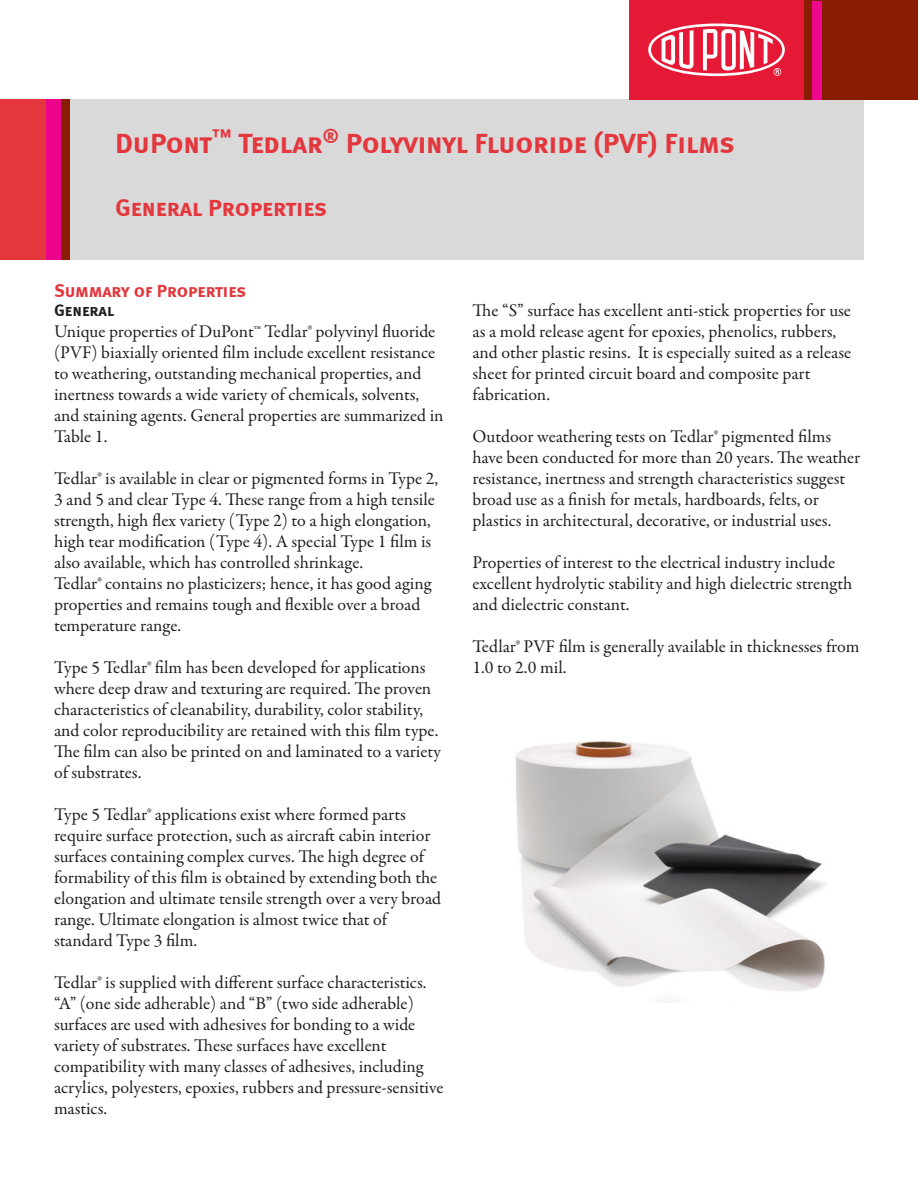
<style>
.page{position:relative;width:918px;height:1188px;background:#fff}
.page>*{position:absolute;margin:0;border:0;box-sizing:border-box;transform-origin:0 0}
.t1{font:28.5px "Meta Bold Caps";letter-spacing:-.005em;color:#e3373d}
.t2{font:24px "Meta Bold Caps";color:#e3373d}
.t3{font:18px/21px "Garamond Premr Pro";color:#231f20}
.t4{font:18px "Meta Bold Caps";letter-spacing:-.01em;color:#e1373d}
.t5{font:16.5px "Meta Bold Caps";color:#231f20}
</style>
<div class="page">
<div style="left:70px;top:99px;width:794px;height:161px;background:#d9d9da"></div>
<div style="left:61px;top:99px;width:9px;height:161px;background:#891c02"></div>
<div style="left:45px;top:99px;width:16px;height:161px;background:#ed028c"></div>
<div style="left:0;top:99px;width:45px;height:161px;background:#e3373d"></div>
<div style="left:804px;top:1px;width:114px;height:99px;background:#891c02"></div>
<div style="left:812px;top:1px;width:9px;height:99px;background:#ed088d"></div>
<div style="left:629px;top:1px;width:175px;height:99px;background:#e51836"></div>
<svg style="left:648px;top:24px;width:137px;height:52px"></svg>
<img style="left:516px;top:741px;width:310px;height:262px">
<p class="t1" style="left:115px;top:126px;width:621px">DuPont<sup>™</sup> Tedlar<sup>®</sup> Polyvinyl Fluoride (PVF) Films</p>
<p class="t2" style="left:115px;top:193px;width:213px">General Properties</p>
<p class="t4" style="left:54px;top:280px;width:194px">Summary of Properties</p>
<p class="t5" style="left:54px;top:301px;width:62px">General</p>
<p class="t3" style="left:54px;top:321px;width:391px">Unique properties of DuPont™ Tedlar® polyvinyl fluoride (PVF) biaxially oriented film include excellent resistance to weathering, outstanding mechanical properties, and inertness towards a wide variety of chemicals, solvents, and staining agents. General properties are summarized in Table 1.</p>
<p class="t3" style="left:54px;top:468px;width:386px">Tedlar® is available in clear or pigmented forms in Type 2, 3 and 5 and clear Type 4. These range from a high tensile strength, high flex variety (Type 2) to a high elongation, high tear modification (Type 4). A special Type 1 film is also available, which has controlled shrinkage.<br>Tedlar® contains no plasticizers; hence, it has good aging properties and remains tough and flexible over a broad temperature range.</p>
<p class="t3" style="left:54px;top:657px;width:389px">Type 5 Tedlar® film has been developed for applications where deep draw and texturing are required. The proven characteristics of cleanability, durability, color stability, and color reproducibility are retained with this film type.<br>The film can also be printed on and laminated to a variety of substrates.</p>
<p class="t3" style="left:54px;top:804px;width:389px">Type 5 Tedlar® applications exist where formed parts require surface protection, such as aircraft cabin interior surfaces containing complex curves. The high degree of formability of this film is obtained by extending both the elongation and ultimate tensile strength over a very broad range. Ultimate elongation is almost twice that of standard Type 3 film.</p>
<p class="t3" style="left:54px;top:972px;width:391px">Tedlar® is supplied with different surface characteristics. “A” (one side adherable) and “B” (two side adherable) surfaces are used with adhesives for bonding to a wide variety of substrates. These surfaces have excellent compatibility with many classes of adhesives, including acrylics, polyesters, epoxies, rubbers and pressure-sensitive mastics.</p>
<p class="t3" style="left:472px;top:301px;width:380px">The “S” surface has excellent anti-stick properties for use as a mold release agent for epoxies, phenolics, rubbers, and other plastic resins. It is especially suited as a release sheet for printed circuit board and composite part fabrication.</p>
<p class="t3" style="left:472px;top:427px;width:389px">Outdoor weathering tests on Tedlar® pigmented films have been conducted for more than 20 years. The weather resistance, inertness and strength characteristics suggest broad use as a finish for metals, hardboards, felts, or plastics in architectural, decorative, or industrial uses.</p>
<p class="t3" style="left:472px;top:553px;width:381px">Properties of interest to the electrical industry include excellent hydrolytic stability and high dielectric strength and dielectric constant.</p>
<p class="t3" style="left:472px;top:637px;width:389px">Tedlar® PVF film is generally available in thicknesses from<br>1.0 to 2.0 mil.</p>
</div>
